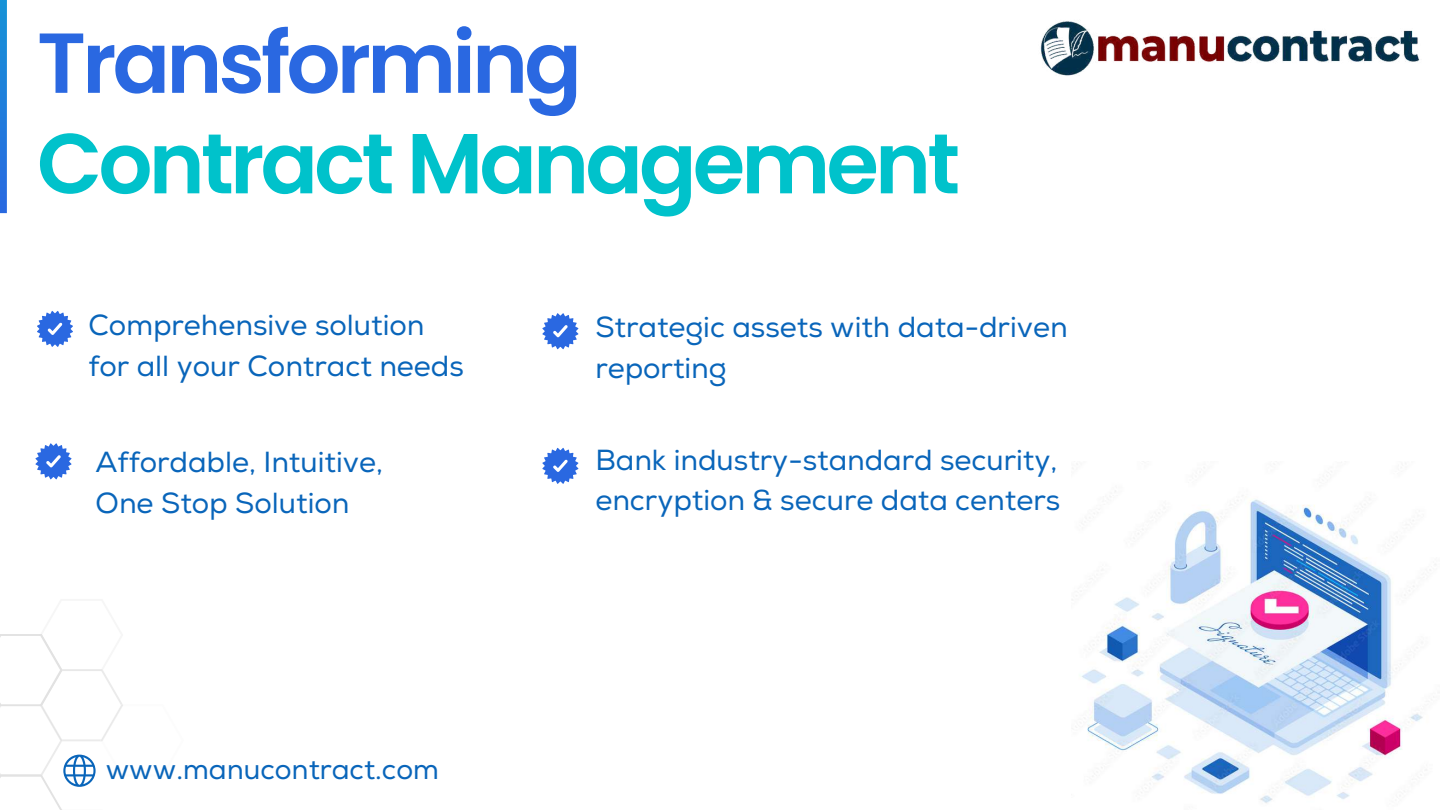
<style>
.page{position:relative;width:1440px;height:810px;background:#fff}
.page>*{position:absolute;margin:0;border:0;box-sizing:border-box;transform-origin:0 0}
.t1{font:600 85px "Poppins";letter-spacing:-.045em;color:#00c2cb}
.t2{font:600 85px "Poppins";letter-spacing:-.045em;color:#2a68e1}
.t3{font:29px/40.5px "Nexa";color:#0965ba}
.t4{font:28px "Nexa";color:#0965ba}
</style>
<div class="page">
<svg style="left:0;top:634px;width:123px;height:176px"></svg>
<img style="left:1072px;top:464px;width:364px;height:339px">
<img style="left:1040px;top:21px;width:380px;height:55px">
<svg style="left:0;top:0;width:7px;height:213px"></svg>
<svg style="left:37px;top:311px;width:36px;height:36px"></svg>
<svg style="left:542px;top:313px;width:36px;height:36px"></svg>
<svg style="left:36px;top:443px;width:35px;height:36px"></svg>
<svg style="left:542px;top:448px;width:36px;height:36px"></svg>
<h1 class="t2" style="left:37px;top:4px;width:546px">Transforming</h1>
<h1 class="t1" style="left:37px;top:104px;width:925px">Contract Management</h1>
<p class="t3" style="left:88px;top:306px;width:377px">Comprehensive solution for all your Contract needs</p>
<p class="t3" style="left:96px;top:443px;width:289px">Affordable, Intuitive,<br>One Stop Solution</p>
<p class="t4" style="left:106px;top:753px;width:335px">www.manucontract.com</p>
<p class="t3" style="left:595px;top:308px;width:474px">Strategic assets with data-driven reporting</p>
<p class="t3" style="left:595px;top:440px;width:466px">Bank industry-standard security, encryption &amp; secure data centers</p>
</div>
